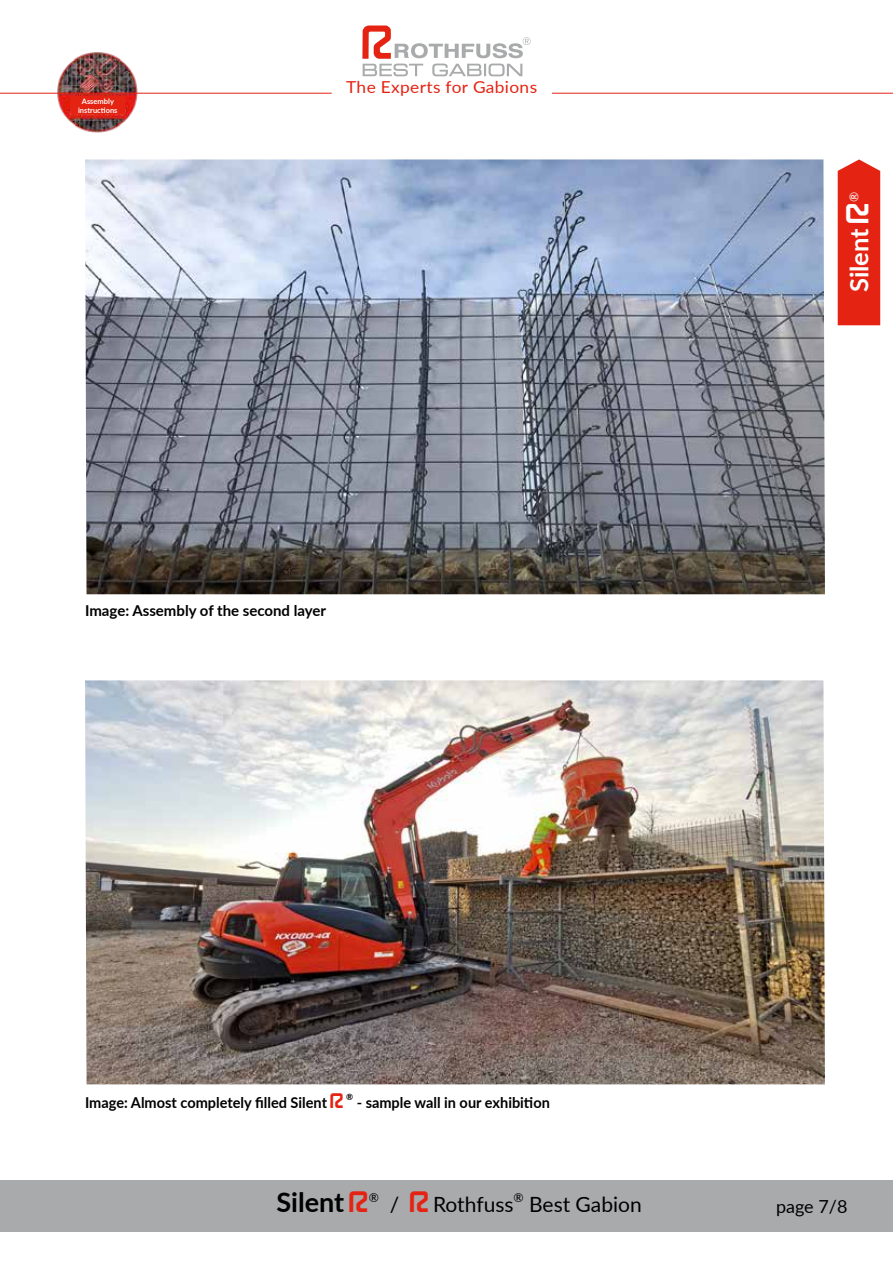
<style>
.page{position:relative;width:893px;height:1263px;background:#fff}
.page>*{position:absolute;margin:0;border:0;box-sizing:border-box;transform-origin:0 0}
.t1{font:700 27px "Lato";color:#000}
.t2{font:700 25.5px "Lato";color:#fff}
.t3{font:21px "Lato";color:#000}
.t4{font:18px "Lato";color:#000}
.t5{font:16.5px "Lato";letter-spacing:.02em;color:#e42313;scale:1.05 1}
.t6{font:700 15px "Lato";color:#000}
.t7{font:12.3px "Lato";color:#000}
.t8{font:700 8.7px "Lato";color:#000}
.t9{font:700 7.5px/9px "Lato";color:#fff;text-align:center}
.s1{font-family:"My Font";font-weight:400;font-style:italic;font-size:22.5px}
.s2{font-family:"My Font";font-weight:400;font-style:italic;color:#e42313}
.s3{font-family:"My Font";font-weight:400;font-style:italic;font-size:21px;color:#e42313}
.s4{font-family:"My Font";font-style:italic;color:#e42313}
</style>
<div class="page">
<div style="left:0;top:1180px;width:893px;height:51px;background:#a9aaab"></div>
<div style="left:838px;top:159px;width:42px;height:166px;background:#e42313"></div>
<img style="left:54px;top:52px;width:86px;height:81px">
<div style="left:71px;top:97px;width:54px;height:17px;background:#e42313"></div>
<div style="left:70px;top:96px;width:55px;height:19px;border:2px solid #e42313"></div>
<hr style="left:552px;top:93px;width:341px;height:1px;background:#e42313">
<hr style="left:0;top:93px;width:332px;height:1px;background:#e42313">
<svg style="left:362px;top:26px;width:169px;height:50px"></svg>
<img style="left:85px;top:159px;width:740px;height:435px">
<img style="left:85px;top:680px;width:740px;height:404px">
<p class="t9" style="left:78px;top:96px;width:41px">Assembly instructions</p>
<p class="t5" style="left:346px;top:75px;width:183px">The Experts for Gabions</p>
<p class="t6" style="left:85px;top:599px;width:243px">Image: Assembly of the second layer</p>
<h2 class="t2" style="left:840px;top:292px;width:102px;rotate:-90deg">Silent <span class="s1">R</span><sup>®</sup></h2>
<p class="t6" style="left:85px;top:1091px;width:255px">Image: Almost completely filled Silent <span class="s2">R</span></p>
<p class="t8" style="left:346px;top:1090px;width:8px">®</p>
<p class="t6" style="left:357px;top:1091px;width:195px">- sample wall in our exhibition</p>
<h1 class="t1" style="left:276px;top:1182px;width:87px">Silent <span class="s3">R</span></h1>
<p class="t7" style="left:369px;top:1189px;width:12px">®</p>
<h3 class="t3" style="left:390px;top:1189px;width:125px">/ <span class="s4">R</span> Rothfuss</h3>
<p class="t7" style="left:514px;top:1189px;width:12px">®</p>
<h3 class="t3" style="left:529px;top:1189px;width:114px">Best Gabion</h3>
<p class="t4" style="left:776px;top:1193px;width:73px">page 7/8</p>
</div>
